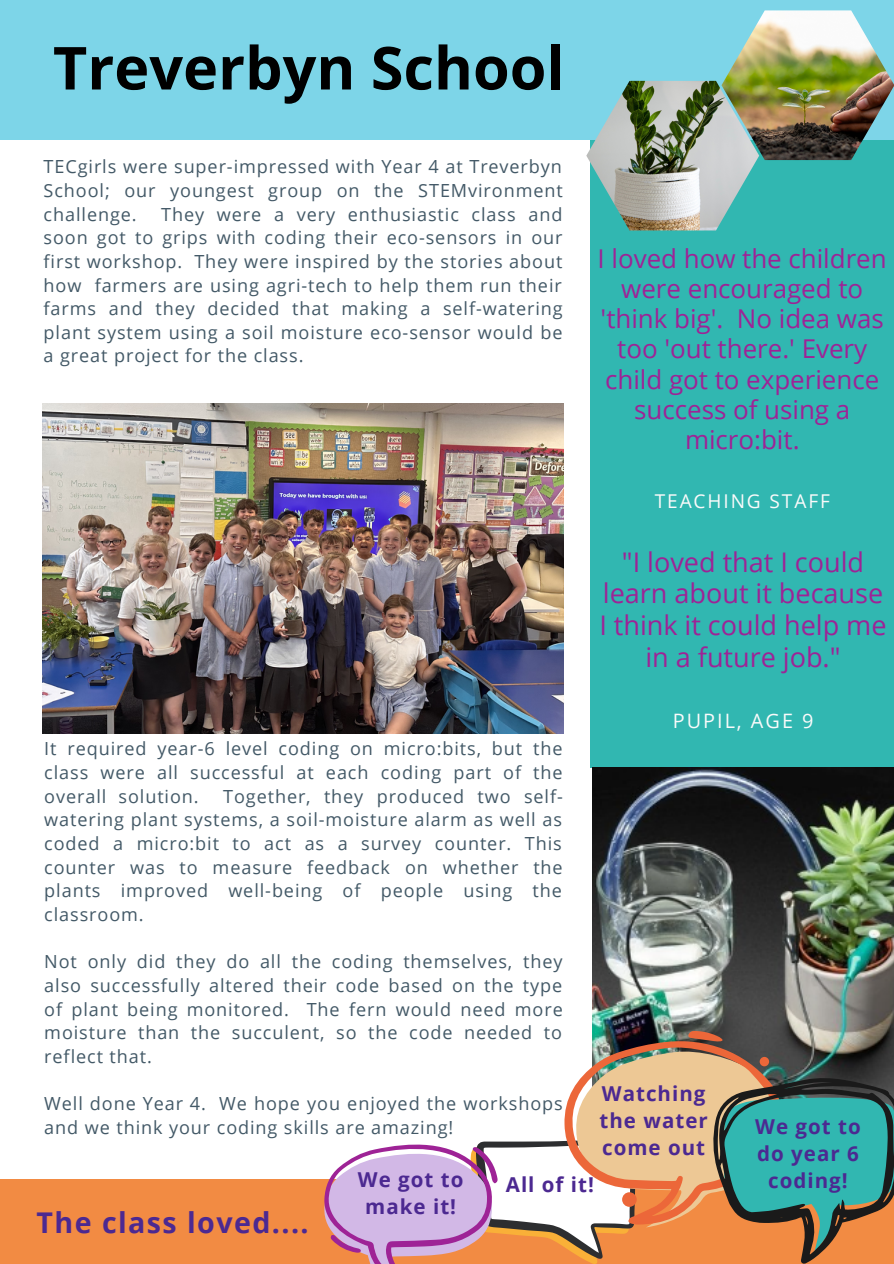
<style>
.page{position:relative;width:894px;height:1264px;background:#fff}
.page>*{position:absolute;margin:0;border:0;box-sizing:border-box;transform-origin:0 0}
.t1{font:700 59.25px "Open Sans";color:#000}
.t2{font:700 28.5px "Open Sans";letter-spacing:.05em;color:#4c2991}
.t3{font:27px/31.5px "Open Sans";color:#9e2396;text-align:center}
.t4{font:25.95px/30.2px "Open Sans";color:#9e2396;text-align:center}
.t5{font:700 20.55px/27px "Open Sans";letter-spacing:.05em;color:#4c2991;text-align:center}
.t6{font:19.8px "Open Sans";letter-spacing:.1em;color:#fafafa}
.t7{font:19.05px "Open Sans";letter-spacing:.1em;color:#fafafa}
.t8{font:18px/23.7px "Open Sans";letter-spacing:.05em;color:#435967;text-align:justify}
</style>
<div class="page">
<div style="left:590px;top:111px;width:303px;height:656px;background:#31b7b1"></div>
<div style="left:0;top:1178px;width:893px;height:85px;background:#f28b43"></div>
<img style="left:592px;top:768px;width:301px;height:262px">
<img style="left:43px;top:403px;width:520px;height:330px">
<div style="left:0;top:0;width:893px;height:140px;background:#7dd5e8"></div>
<svg style="left:323px;top:1030px;width:570px;height:233px"></svg>
<img style="left:724px;top:10px;width:169px;height:150px">
<img style="left:586px;top:81px;width:172px;height:149px">
<p class="t1" style="left:53px;top:26px;width:513px">Treverbyn School</p>
<p class="t8" style="left:44px;top:154px;width:520px">TECgirls were super-impressed with Year 4 at Treverbyn School; our youngest group on the STEMvironment challenge.</p>
<p class="t8" style="left:44px;top:202px;width:520px;text-indent:117px">They were a very enthusiastic class and soon got to grips with coding their eco-sensors in our first workshop. They were inspired by the stories about how farmers are using agri-tech to help them run their farms and they decided that making a self-watering plant system using a soil moisture eco-sensor would be a great project for the class.</p>
<p class="t4" style="left:597px;top:242px;width:290px">I loved how the children were encouraged to 'think big'. No idea was too 'out there.' Every child got to experience success of using a micro:bit.</p>
<p class="t7" style="left:654px;top:487px;width:177px">TEACHING STAFF</p>
<p class="t3" style="left:599px;top:545px;width:288px">"I loved that I could learn about it because<br>I think it could help me in a future job."</p>
<p class="t6" style="left:672px;top:706px;width:142px">PUPIL, AGE 9</p>
<p class="t8" style="left:44px;top:736px;width:519px">It required year-6 level coding on micro:bits, but the class were all successful at each coding part of the overall solution.</p>
<p class="t8" style="left:44px;top:784px;width:520px;text-indent:179px">Together, they produced two self&shy;watering plant systems, a soil-moisture alarm as well as coded a micro:bit to act as a survey counter. This counter was to measure feedback on whether the plants improved well-being of people using the classroom.</p>
<p class="t8" style="left:44px;top:949px;width:520px">Not only did they do all the coding themselves, they also successfully altered their code based on the type of plant being monitored. The fern would need more moisture than the succulent, so the code needed to reflect that.</p>
<p class="t8" style="left:44px;top:1091px;width:520px">Well done Year 4. We hope you enjoyed the workshops and we think your coding skills are amazing!</p>
<p class="t5" style="left:599px;top:1079px;width:110px;text-align:justify">Watching the water come out</p>
<p class="t2" style="left:37px;top:1202px;width:273px">The class loved....</p>
<p class="t5" style="left:358px;top:1165px;width:107px">We got to make it!</p>
<p class="t5" style="left:505px;top:1170px;width:90px">All of it!</p>
<p class="t5" style="left:755px;top:1111px;width:107px">We got to do year 6 coding!</p>
</div>
